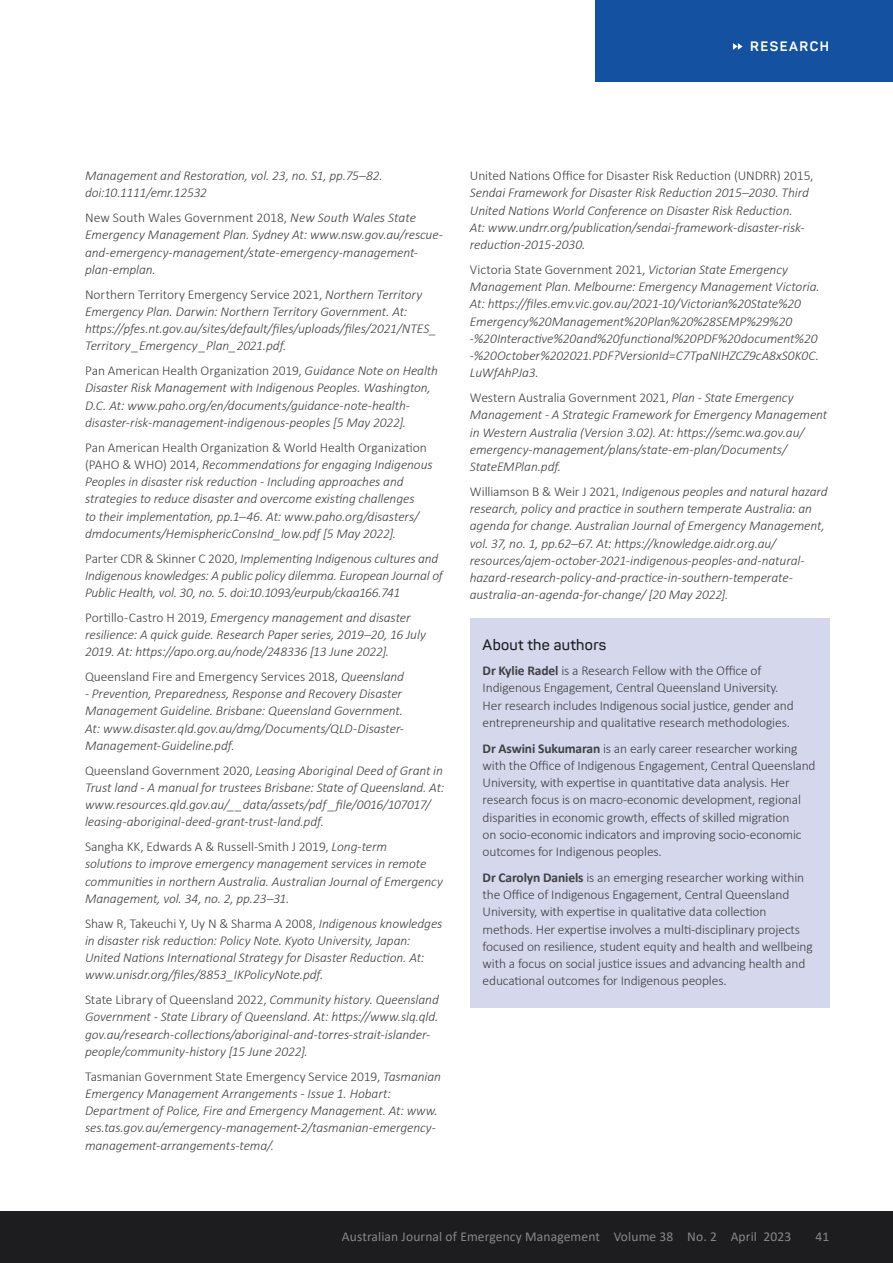
<style>
.page{position:relative;width:893px;height:1263px;background:#fff}
.page>*{position:absolute;margin:0;border:0;box-sizing:border-box;transform-origin:0 0}
.t1{font:600 15px "Panton";letter-spacing:.02em;color:#1d1d1f}
.t2{font:italic 300 13.5px/17.2px "Calibri";letter-spacing:-.005em;color:#414042}
.t3{font:300 13.5px/17.2px "Calibri";letter-spacing:-.01em;color:#414042}
.t4{font:13.5px "Calibri";letter-spacing:.01em;color:#868788}
.t5{font:700 13.5px "Panton";letter-spacing:.11em;color:#fff}
.s1{font-style:normal}
.s2{font-style:italic}
.s3{font-weight:700}
</style>
<div class="page">
<div style="left:596px;top:0;width:297px;height:81px;background:#1452a1"></div>
<svg style="left:733px;top:43px;width:10px;height:7px"></svg>
<div style="left:0;top:1212px;width:893px;height:51px;background:#1d1d1f"></div>
<div style="left:470px;top:619px;width:359px;height:48px;background:#d5d7ec"></div>
<div style="left:470px;top:648px;width:359px;height:101px;background:#d5d7ec"></div>
<div style="left:470px;top:725px;width:359px;height:153px;background:#d5d7ec"></div>
<div style="left:470px;top:855px;width:359px;height:153px;background:#d5d7ec"></div>
<p class="t5" style="left:750px;top:38px;width:80px">RESEARCH</p>
<p class="t2" style="left:85px;top:167px;width:299px">Management and Restoration, vol. 23, no. S1, pp.75–82. doi:10.1111/emr.12532</p>
<p class="t2" style="left:85px;top:209px;width:359px"><span class="s1">New South Wales Government 2018,</span> New South Wales State Emergency Management Plan. Sydney At: www.nsw.gov.au/rescue&shy;and-emergency-management/state-emergency-management&shy;plan-emplan.</p>
<p class="t2" style="left:85px;top:285px;width:353px"><span class="s1">Northern Territory Emergency Service 2021,</span> Northern Territory Emergency Plan. Darwin: Northern Territory Government. At: https://pfes.nt.gov.au/sites/default/files/uploads/files/2021/NTES_ Territory_Emergency_Plan_2021.pdf.</p>
<p class="t2" style="left:85px;top:362px;width:355px"><span class="s1">Pan American Health Organization 2019,</span> Guidance Note on Health Disaster Risk Management with Indigenous Peoples. Washington, D.C. At: www.paho.org/en/documents/guidance-note-health&shy;disaster-risk-management-indigenous-peoples [5 May 2022].</p>
<p class="t2" style="left:85px;top:438px;width:349px"><span class="s1">Pan American Health Organization &amp; World Health Organization (PAHO &amp; WHO) 2014,</span> Recommendations for engaging Indigenous Peoples in disaster risk reduction - Including approaches and strategies to reduce disaster and overcome existing challenges<br>to their implementation, pp.1–46. At: www.paho.org/disasters/ dmdocuments/HemisphericConsInd_low.pdf [5 May 2022].</p>
<p class="t2" style="left:85px;top:549px;width:359px"><span class="s1">Parter CDR &amp; Skinner C 2020,</span> Implementing Indigenous cultures and<br>Indigenous knowledges: A public policy dilemma. European Journal of<br>Public Health, vol. 30, no. 5. doi:10.1093/eurpub/ckaa166.741</p>
<p class="t2" style="left:85px;top:608px;width:342px"><span class="s1">Portillo-Castro H 2019,</span> Emergency management and disaster resilience: A quick guide. Research Paper series, 2019–20, 16 July<br>2019. At: https://apo.org.au/node/248336 [13 June 2022].</p>
<p class="t3" style="left:85px;top:668px;width:321px">Queensland Fire and Emergency Services 2018, <span class="s2">Queensland</span></p>
<p class="t2" style="left:85px;top:685px;width:320px">- Prevention, Preparedness, Response and Recovery Disaster Management Guideline. Brisbane: Queensland Government.<br>At: www.disaster.qld.gov.au/dmg/Documents/QLD-Disaster-Management-Guideline.pdf.</p>
<p class="t2" style="left:85px;top:761px;width:361px"><span class="s1">Queensland Government 2020,</span> Leasing Aboriginal Deed of Grant in Trust land - A manual for trustees Brisbane: State of Queensland. At: www.resources.qld.gov.au/__data/assets/pdf _file/0016/107017/ leasing-aboriginal-deed-grant-trust-land.pdf.</p>
<p class="t2" style="left:85px;top:838px;width:359px"><span class="s1">Sangha KK, Edwards A &amp; Russell-Smith J 2019,</span> Long-term<br>solutions to improve emergency management services in remote communities in northern Australia. Australian Journal of Emergency Management, vol. 34, no. 2, pp.23–31.</p>
<p class="t2" style="left:85px;top:914px;width:359px"><span class="s1">Shaw R, Takeuchi Y, Uy N &amp; Sharma A 2008,</span> Indigenous knowledges in disaster risk reduction: Policy Note. Kyoto University, Japan:<br>United Nations International Strategy for Disaster Reduction. At: www.unisdr.org/files/8853_IKPolicyNote.pdf.</p>
<p class="t2" style="left:85px;top:991px;width:355px"><span class="s1">State Library of Queensland 2022,</span> Community history. Queensland Government - State Library of Queensland. At: https://www.slq.qld. gov.au/research-collections/aboriginal-and-torres-strait-islander&shy;people/community-history [15 June 2022].</p>
<p class="t2" style="left:85px;top:1067px;width:357px"><span class="s1">Tasmanian Government State Emergency Service 2019,</span> Tasmanian Emergency Management Arrangements - Issue 1. Hobart:<br>Department of Police, Fire and Emergency Management. At: www. ses.tas.gov.au/emergency-management-2/tasmanian-emergency&shy;management-arrangements-tema/.</p>
<p class="t3" style="left:470px;top:167px;width:345px">United Nations Office for Disaster Risk Reduction (UNDRR) 2015,</p>
<p class="t2" style="left:470px;top:184px;width:341px">Sendai Framework for Disaster Risk Reduction 2015–2030. Third United Nations World Conference on Disaster Risk Reduction.<br>At: www.undrr.org/publication/sendai-framework-disaster-risk&shy;reduction-2015-2030.</p>
<p class="t2" style="left:470px;top:261px;width:351px"><span class="s1">Victoria State Government 2021,</span> Victorian State Emergency Management Plan. Melbourne: Emergency Management Victoria.<br>At: https://files.emv.vic.gov.au/2021-10/Victorian%20State%20<br>Emergency%20Management%20Plan%20%28SEMP%29%20 -%20Interactive%20and%20functional%20PDF%20document%20 -%20October%202021.PDF?VersionId=C7TpaNIHZCZ9cA8xS0K0C.<br>LuWfAhPJa3.</p>
<p class="t2" style="left:470px;top:389px;width:359px"><span class="s1">Western Australia Government 2021,</span> Plan - State Emergency Management - A Strategic Framework for Emergency Management in Western Australia (Version 3.02). At: https://semc.wa.gov.au/ emergency-management/plans/state-em-plan/Documents/ StateEMPlan.pdf.</p>
<p class="t2" style="left:470px;top:483px;width:359px"><span class="s1">Williamson B &amp; Weir J 2021,</span> Indigenous peoples and natural hazard research, policy and practice in southern temperate Australia: an agenda for change. Australian Journal of Emergency Management, vol. 37, no. 1, pp.62–67. At: https://knowledge.aidr.org.au/ resources/ajem-october-2021-indigenous-peoples-and-natural&shy;hazard-research-policy-and-practice-in-southern-temperate&shy;australia-an-agenda-for-change/ [20 May 2022].</p>
<p class="t1" style="left:483px;top:636px;width:125px">About the authors</p>
<p class="t3" style="left:483px;top:662px;width:313px"><span class="s3">Dr Kylie Radel</span> is a Research Fellow with the Office of Indigenous Engagement, Central Queensland University.<br>Her research includes Indigenous social justice, gender and entrepreneurship and qualitative research methodologies.</p>
<p class="t3" style="left:483px;top:739px;width:334px"><span class="s3">Dr Aswini Sukumaran</span> is an early career researcher working with the Office of Indigenous Engagement, Central Queensland University, with expertise in quantitative data analysis. Her research focus is on macro-economic development, regional disparities in economic growth, effects of skilled migration<br>on socio-economic indicators and improving socio-economic outcomes for Indigenous peoples.</p>
<p class="t3" style="left:483px;top:868px;width:332px"><span class="s3">Dr Carolyn Daniels</span> is an emerging researcher working within the Office of Indigenous Engagement, Central Queensland University, with expertise in qualitative data collection methods. Her expertise involves a multi-disciplinary projects focused on resilience, student equity and health and wellbeing with a focus on social justice issues and advancing health and educational outcomes for Indigenous peoples.</p>
<p class="t4" style="left:342px;top:1227px;width:451px">Australian Journal of Emergency Management Volume 38 No. 2 April 2023</p>
<p class="t4" style="left:815px;top:1227px;width:15px">41</p>
</div>
